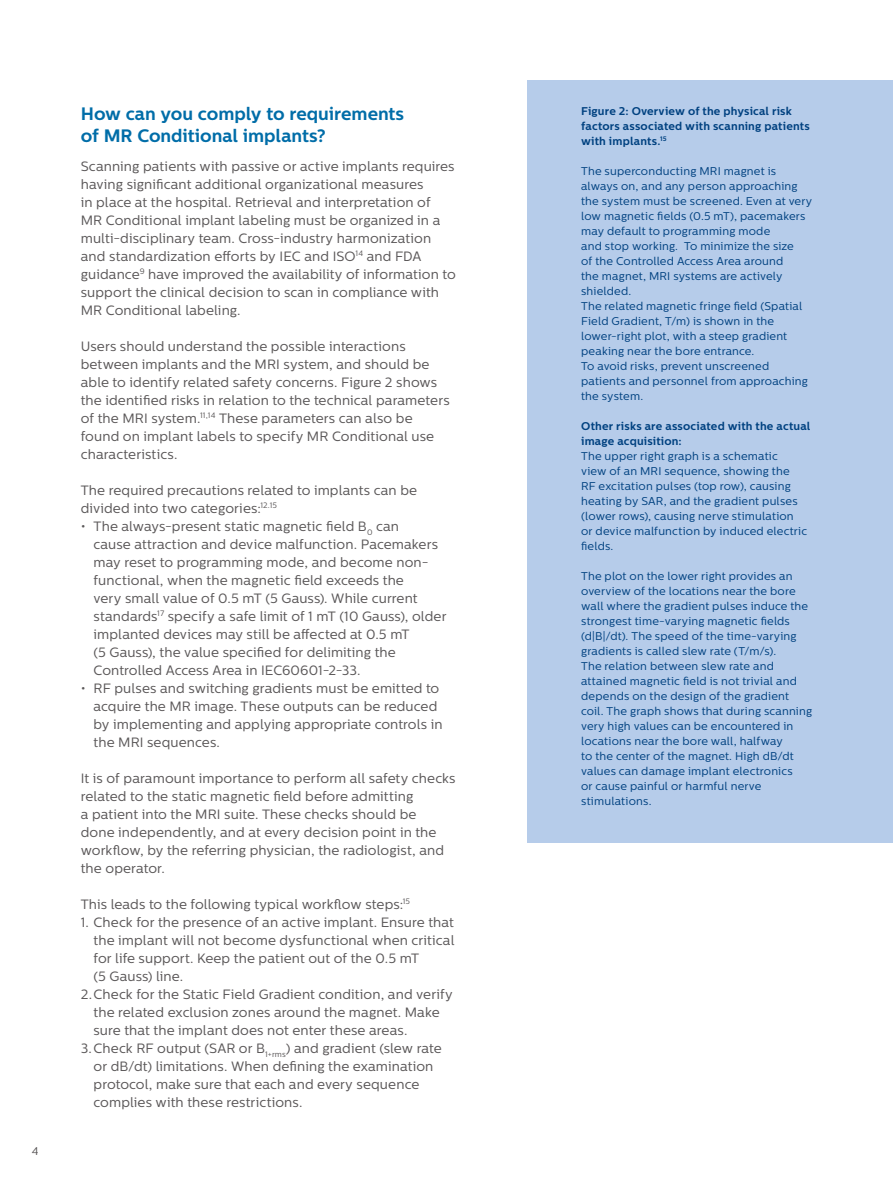
<style>
.page{position:relative;width:893px;height:1188px;background:#fff}
.page>*{position:absolute;margin:0;border:0;box-sizing:border-box;transform-origin:0 0}
.t1{font:700 18px/22.5px "Centrale Sans";letter-spacing:-.005em;color:#006da8}
.t2{font:13.5px/18px "Centrale Sans";letter-spacing:.01em;color:#5a5758}
.t3{font:11.25px/15px "Centrale Sans";letter-spacing:.015em;color:#004180}
.t4{font:700 11.25px/15px "Centrale Sans";letter-spacing:.015em;color:#004180}
.t5{font:11.25px "Centrale Sans";color:#5a5758}
</style>
<div class="page">
<div style="left:527px;top:81px;width:366px;height:762px;background:#b6ccea"></div>
<p class="t5" style="left:32px;top:1144px;width:8px">4</p>
<h1 class="t1" style="left:81px;top:103px;width:325px">How can you comply to requirements of MR Conditional implants?</h1>
<p class="t2" style="left:81px;top:157px;width:376px">Scanning patients with passive or active implants requires having significant additional organizational measures<br>in place at the hospital. Retrieval and interpretation of<br>MR Conditional implant labeling must be organized in a multi-disciplinary team. Cross-industry harmonization and standardization efforts by IEC and ISO<sup>14</sup> and FDA guidance<sup>9</sup> have improved the availability of information to support the clinical decision to scan in compliance with MR Conditional labeling.</p>
<p class="t2" style="left:81px;top:337px;width:370px">Users should understand the possible interactions between implants and the MRI system, and should be able to identify related safety concerns. Figure 2 shows the identified risks in relation to the technical parameters of the MRI system.<sup>11,14</sup> These parameters can also be found on implant labels to specify MR Conditional use characteristics.</p>
<p class="t2" style="left:81px;top:481px;width:338px">The required precautions related to implants can be divided into two categories:<sup>12.15</sup></p>
<p class="t2" style="left:94px;top:517px;width:354px;text-indent:-13px">• The always-present static magnetic field B<sub>0</sub> can<br>cause attraction and device malfunction. Pacemakers may reset to programming mode, and become non&shy;functional, when the magnetic field exceeds the<br>very small value of 0.5 mT (5 Gauss). While current standards<sup>17</sup> specify a safe limit of 1 mT (10 Gauss), older implanted devices may still be affected at 0.5 mT<br>(5 Gauss), the value specified for delimiting the Controlled Access Area in IEC60601-2-33.</p>
<p class="t2" style="left:94px;top:679px;width:351px;text-indent:-13px">• RF pulses and switching gradients must be emitted to acquire the MR image. These outputs can be reduced by implementing and applying appropriate controls in the MRI sequences.</p>
<p class="t2" style="left:81px;top:769px;width:376px">It is of paramount importance to perform all safety checks related to the static magnetic field before admitting<br>a patient into the MRI suite. These checks should be<br>done independently, and at every decision point in the workflow, by the referring physician, the radiologist, and the operator.</p>
<p class="t2" style="left:81px;top:895px;width:331px">This leads to the following typical workflow steps:<sup>15</sup></p>
<p class="t2" style="left:81px;top:913px;width:375px">1. Check for the presence of an active implant. Ensure that</p>
<p class="t2" style="left:94px;top:931px;width:362px">the implant will not become dysfunctional when critical</p>
<p class="t2" style="left:94px;top:949px;width:327px">for life support. Keep the patient out of the 0.5 mT</p>
<p class="t2" style="left:94px;top:967px;width:91px">(5 Gauss) line.</p>
<p class="t2" style="left:81px;top:985px;width:373px">2.Check for the Static Field Gradient condition, and verify</p>
<p class="t2" style="left:94px;top:1003px;width:348px">the related exclusion zones around the magnet. Make</p>
<p class="t2" style="left:94px;top:1021px;width:316px">sure that the implant does not enter these areas.</p>
<p class="t2" style="left:81px;top:1039px;width:362px">3.Check RF output (SAR or B<sub>1+rms</sub>) and gradient (slew rate</p>
<p class="t2" style="left:94px;top:1057px;width:341px">or dB/dt) limitations. When defining the examination</p>
<p class="t2" style="left:94px;top:1075px;width:327px">protocol, make sure that each and every sequence</p>
<p class="t2" style="left:94px;top:1093px;width:210px">complies with these restrictions.</p>
<p class="t4" style="left:581px;top:104px;width:230px">Figure 2: Overview of the physical risk factors associated with scanning patients with implants.<sup>15</sup></p>
<p class="t3" style="left:581px;top:163px;width:233px">The superconducting MRI magnet is always on, and any person approaching the system must be screened. Even at very low magnetic fields (0.5 mT), pacemakers may default to programming mode<br>and stop working. To minimize the size<br>of the Controlled Access Area around<br>the magnet, MRI systems are actively shielded.<br>The related magnetic fringe field (Spatial Field Gradient, T/m) is shown in the lower-right plot, with a steep gradient peaking near the bore entrance.<br>To avoid risks, prevent unscreened patients and personnel from approaching the system.</p>
<p class="t4" style="left:581px;top:418px;width:231px">Other risks are associated with the actual image acquisition:</p>
<p class="t3" style="left:581px;top:448px;width:228px">The upper right graph is a schematic<br>view of an MRI sequence, showing the<br>RF excitation pulses (top row), causing heating by SAR, and the gradient pulses (lower rows), causing nerve stimulation or device malfunction by induced electric fields.</p>
<p class="t3" style="left:581px;top:568px;width:233px">The plot on the lower right provides an overview of the locations near the bore wall where the gradient pulses induce the strongest time-varying magnetic fields (d|B|/dt). The speed of the time-varying gradients is called slew rate (T/m/s).<br>The relation between slew rate and attained magnetic field is not trivial and depends on the design of the gradient coil. The graph shows that during scanning very high values can be encountered in locations near the bore wall, halfway<br>to the center of the magnet. High dB/dt values can damage implant electronics<br>or cause painful or harmful nerve stimulations.</p>
</div>
